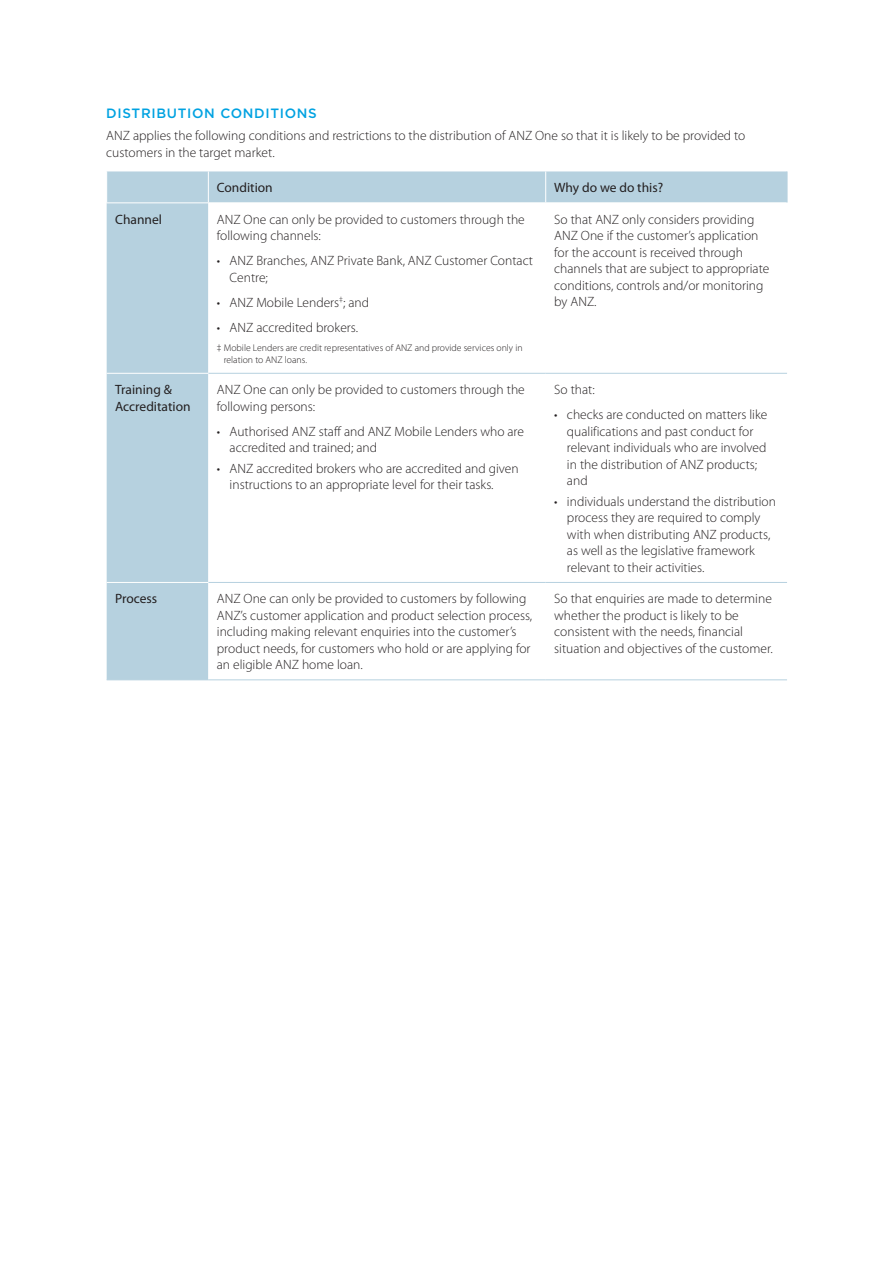
<style>
.page{position:relative;width:893px;height:1263px;background:#fff}
.page>*{position:absolute;margin:0;border:0;box-sizing:border-box;transform-origin:0 0}
.t1{font:300 13.5px/16.5px "Myriad Pro";color:#231f20}
.t2{font:13.5px/16.5px "Myriad Pro";color:#231f20}
.t3{font:500 13.5px "Gotham";letter-spacing:.05em;color:#00a2e1}
.t4{font:300 9.75px/11.2px "Myriad Pro";color:#231f20}
</style>
<div class="page">
<div style="left:107px;top:171px;width:680px;height:508px;background:#b6d1df"></div>
<svg style="left:208px;top:203px;width:579px;height:476px"></svg>
<hr style="left:208px;top:373px;width:338px;height:1px;background:#b6d1df">
<hr style="left:546px;top:373px;width:241px;height:1px;background:#b6d1df">
<hr style="left:208px;top:582px;width:338px;height:1px;background:#b6d1df">
<hr style="left:546px;top:582px;width:241px;height:1px;background:#b6d1df">
<hr style="left:208px;top:679px;width:338px;height:1px;background:#b6d1df">
<hr style="left:546px;top:679px;width:241px;height:1px;background:#b6d1df">
<hr style="left:107px;top:679px;width:101px;height:1px;background:#b6d1df">
<hr style="left:107px;top:373px;width:101px;height:1px;background:#fff">
<hr style="left:107px;top:582px;width:101px;height:1px;background:#fff">
<hr style="left:208px;top:171px;width:1px;height:31px;background:#fff">
<hr style="left:545px;top:171px;width:1px;height:31px;background:#fff">
<hr style="left:106px;top:202px;width:102px;height:1px;background:#fff">
<hr style="left:208px;top:202px;width:338px;height:1px;background:#fff">
<hr style="left:546px;top:202px;width:241px;height:1px;background:#fff">
<hr style="left:787px;top:171px;width:1px;height:31px;background:#b6d1df">
<h2 class="t3" style="left:106px;top:105px;width:212px">DISTRIBUTION CONDITIONS</h2>
<p class="t1" style="left:106px;top:128px;width:641px">ANZ applies the following conditions and restrictions to the distribution of ANZ One so that it is likely to be provided to customers in the target market.</p>
<p class="t2" style="left:217px;top:179px;width:57px">Condition</p>
<p class="t2" style="left:554px;top:179px;width:111px">Why do we do this?</p>
<p class="t2" style="left:115px;top:211px;width:48px">Channel</p>
<p class="t1" style="left:217px;top:211px;width:309px">ANZ One can only be provided to customers through the following channels:</p>
<p class="t1" style="left:230px;top:252px;width:305px;text-indent:-13px">• ANZ Branches, ANZ Private Bank, ANZ Customer Contact<br>Centre;</p>
<p class="t1" style="left:217px;top:294px;width:154px">• ANZ Mobile Lenders<sup>‡</sup>; and</p>
<p class="t1" style="left:217px;top:319px;width:143px">• ANZ accredited brokers.</p>
<p class="t4" style="left:224px;top:342px;width:300px;text-indent:-7px">‡ Mobile Lenders are credit representatives of ANZ and provide services only in relation to ANZ loans.</p>
<p class="t1" style="left:554px;top:211px;width:217px">So that ANZ only considers providing ANZ One if the customer’s application for the account is received through channels that are subject to appropriate conditions, controls and/or monitoring by ANZ.</p>
<p class="t2" style="left:115px;top:381px;width:77px">Training &amp;<br>Accreditation</p>
<p class="t1" style="left:217px;top:381px;width:309px">ANZ One can only be provided to customers through the following persons:</p>
<p class="t1" style="left:230px;top:423px;width:296px;text-indent:-13px">• Authorised ANZ staff and ANZ Mobile Lenders who are accredited and trained; and</p>
<p class="t1" style="left:230px;top:460px;width:291px;text-indent:-13px">• ANZ accredited brokers who are accredited and given instructions to an appropriate level for their tasks.</p>
<p class="t1" style="left:554px;top:381px;width:42px">So that:</p>
<p class="t1" style="left:567px;top:406px;width:202px;text-indent:-13px">• checks are conducted on matters like qualifications and past conduct for relevant individuals who are involved in the distribution of ANZ products; and</p>
<p class="t1" style="left:567px;top:493px;width:211px;text-indent:-13px">• individuals understand the distribution process they are required to comply with when distributing ANZ products, as well as the legislative framework relevant to their activities.</p>
<p class="t2" style="left:115px;top:590px;width:44px">Process</p>
<p class="t1" style="left:217px;top:590px;width:317px">ANZ One can only be provided to customers by following ANZ’s customer application and product selection process, including making relevant enquiries into the customer’s product needs, for customers who hold or are applying for an eligible ANZ home loan.</p>
<p class="t1" style="left:554px;top:590px;width:220px">So that enquiries are made to determine whether the product is likely to be consistent with the needs, financial situation and objectives of the customer.</p>
</div>
